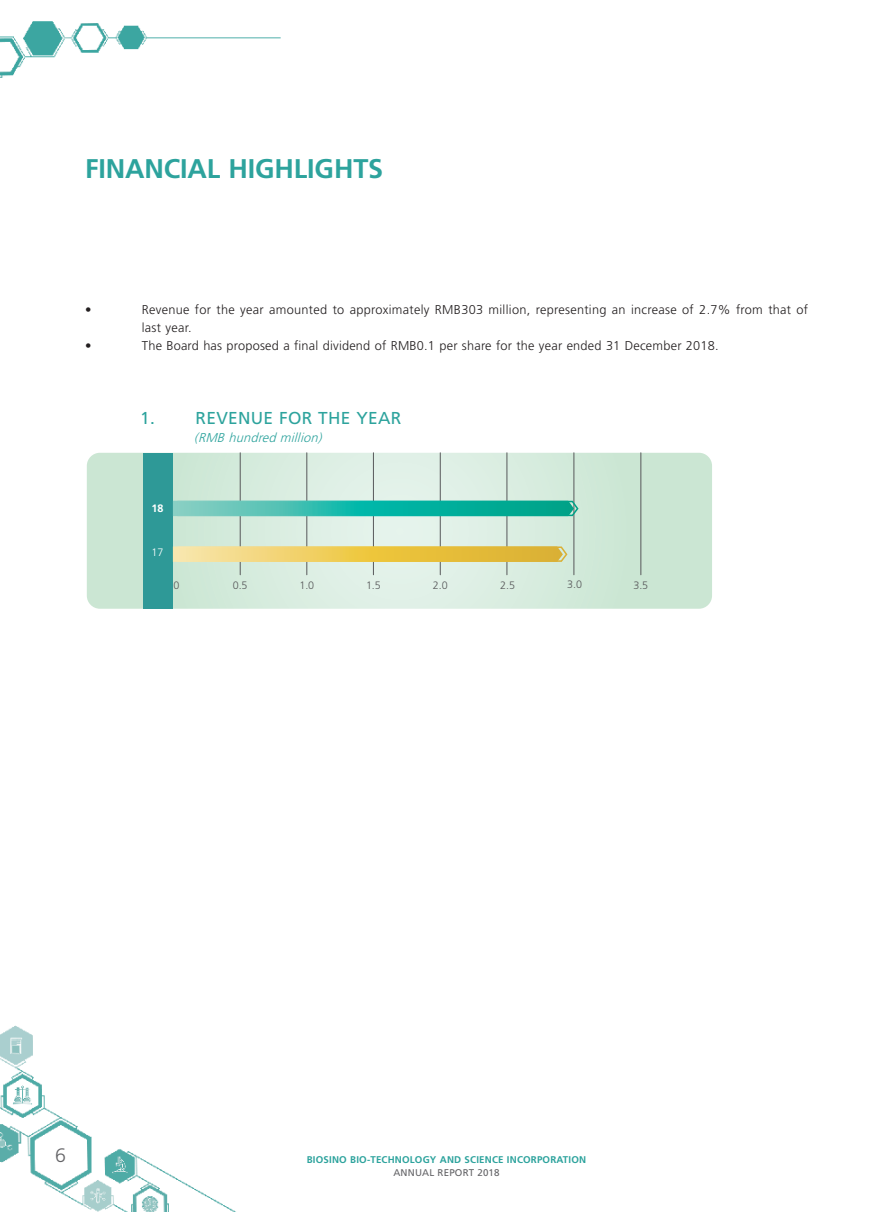
<style>
.page{position:relative;width:893px;height:1212px;background:#fff}
.page>*{position:absolute;margin:0;border:0;box-sizing:border-box;transform-origin:0 0}
.t1{font:700 27px "Frutiger LT Std";letter-spacing:-.005em;color:#2da39d}
.t2{font:300 19.5px "Frutiger LT Std";color:#636366}
.t3{font:17.25px "Frutiger LT Std";letter-spacing:.02em;color:#2da39d}
.Body_Text{font:300 12.75px/18px "Frutiger LT Std";letter-spacing:.025em;color:#231f20}
.t4{font:italic 300 12.75px "Frutiger LT Std";color:#2da39d}
.t5{font:300 10.8px "Frutiger LT Std";color:#57585a}
.t6{font:300 10.8px "Frutiger LT Std";color:#fff}
.t7{font:700 10.8px "Frutiger LT Std";color:#fff}
.t8{font:700 9.75px "Frutiger LT Std";letter-spacing:.02em;color:#2da39d}
.t9{font:9.75px "Frutiger LT Std";letter-spacing:.02em;color:#636366}
</style>
<div class="page">
<img style="left:0;top:21px;width:700px;height:1191px">
<svg style="left:87px;top:453px;width:625px;height:156px;background:#d3eadb"></svg>
<hr style="left:240px;top:453px;width:1px;height:122px;background:#57585a">
<hr style="left:307px;top:453px;width:1px;height:122px;background:#57585a">
<hr style="left:373px;top:453px;width:1px;height:122px;background:#57585a">
<hr style="left:440px;top:453px;width:1px;height:122px;background:#57585a">
<hr style="left:507px;top:453px;width:1px;height:122px;background:#57585a">
<hr style="left:574px;top:453px;width:1px;height:122px;background:#57585a">
<hr style="left:641px;top:453px;width:1px;height:122px;background:#57585a">
<div style="left:143px;top:453px;width:30px;height:156px;background:#2e9997"></div>
<svg style="left:173px;top:501px;width:405px;height:15px;background:#28b7a6"></svg>
<svg style="left:173px;top:546px;width:394px;height:16px;background:#eac95c"></svg>
<p class="t1" style="left:85px;top:152px;width:300px">FINANCIAL HIGHLIGHTS</p>
<p class="Body_Text" style="left:85px;top:301px;width:8px">•</p>
<p class="Body_Text" style="left:142px;top:301px;width:668px">Revenue for the year amounted to approximately RMB303 million, representing an increase of 2.7% from that of last year.</p>
<p class="Body_Text" style="left:85px;top:337px;width:8px">•</p>
<p class="Body_Text" style="left:142px;top:337px;width:579px">The Board has proposed a final dividend of RMB0.1 per share for the year ended 31 December 2018.</p>
<p class="t3" style="left:140px;top:408px;width:263px">1. REVENUE FOR THE YEAR</p>
<p class="t4" style="left:194px;top:430px;width:132px">(RMB hundred million)</p>
<p class="t7" style="left:151px;top:502px;width:13px">18</p>
<p class="t6" style="left:151px;top:546px;width:13px">17</p>
<p class="t5" style="left:174px;top:579px;width:7px">0</p>
<p class="t5" style="left:233px;top:579px;width:16px">0.5</p>
<p class="t5" style="left:299px;top:579px;width:16px">1.0</p>
<p class="t5" style="left:366px;top:579px;width:16px">1.5</p>
<p class="t5" style="left:433px;top:579px;width:16px">2.0</p>
<p class="t5" style="left:500px;top:579px;width:16px">2.5</p>
<p class="t5" style="left:567px;top:578px;width:16px">3.0</p>
<p class="t5" style="left:633px;top:579px;width:16px">3.5</p>
<p class="t2" style="left:55px;top:1144px;width:12px">6</p>
<p class="t8" style="left:307px;top:1154px;width:281px">BIOSINO BIO-TECHNOLOGY AND SCIENCE INCORPORATION</p>
<p class="t9" style="left:393px;top:1166px;width:108px">ANNUAL REPORT 2018</p>
</div>
